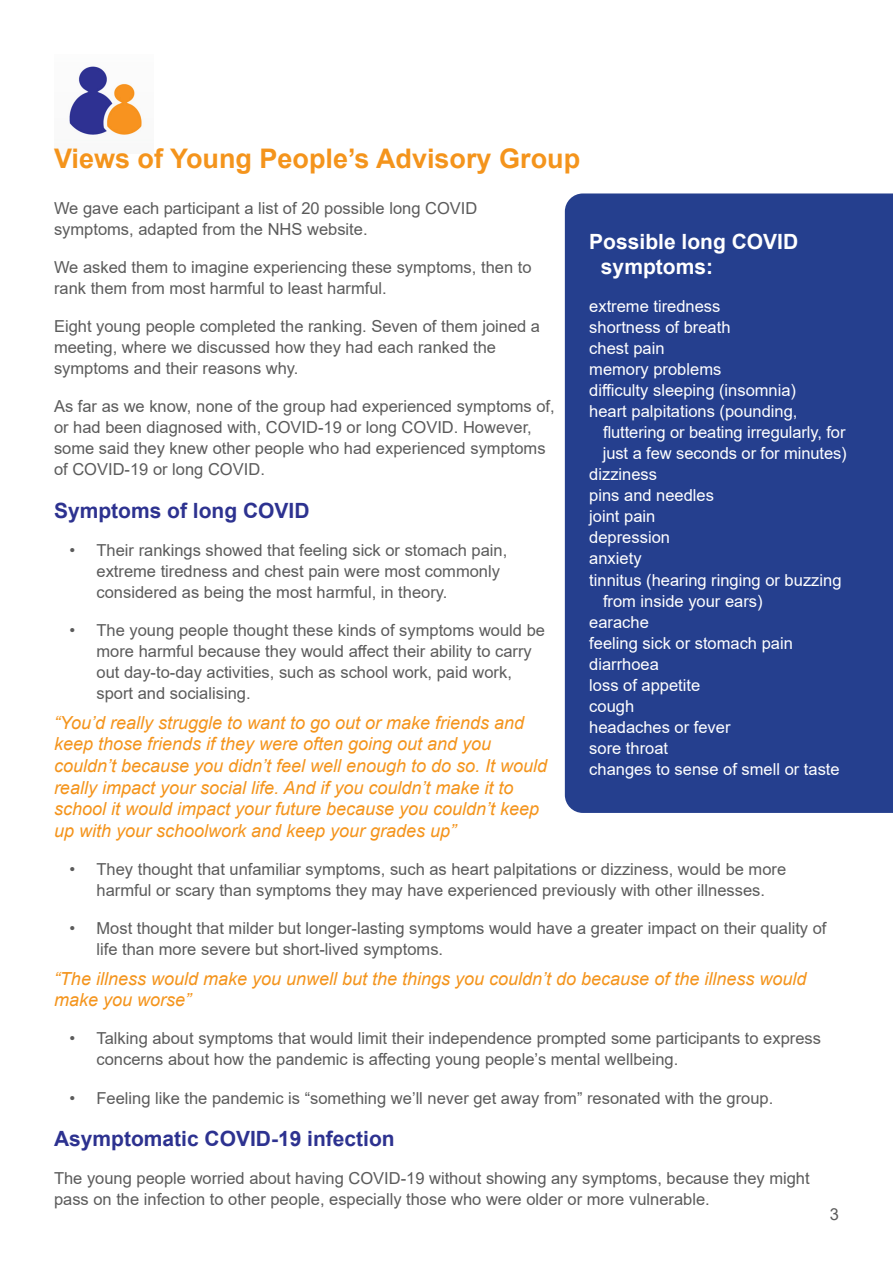
<style>
.page{position:relative;width:893px;height:1263px;background:#fff}
.page>*{position:absolute;margin:0;border:0;box-sizing:border-box;transform-origin:0 0}
.Sub_head_style{font:700 27px "Arial";color:#f4941c}
.Sub_sub_head_style{font:700 21px "Arial";color:#2d3290}
.Sub_sub_head_style-2{font:700 21px/25.2px "Arial";color:#fff}
.Pull_quote_style{font:italic 18px/21.6px "Arial";color:#f4941c}
.t1{font:16.5px/21px "Arial";color:#5b5b5b}
.t2{font:16.5px "Arial";color:#fff}
</style>
<div class="page">
<img style="left:69px;top:66px;width:73px;height:69px">
<div style="left:565px;top:193px;width:328px;height:620px;background:#253f8e"></div>
<div style="left:589px;top:209px;width:299px;height:588px;background:#253f8e;border-radius:18px"></div>
<p class="Sub_head_style" style="left:54px;top:139px;width:528px">Views of Young People’s Advisory Group</p>
<p class="t1" style="left:54px;top:198px;width:425px">We gave each participant a list of 20 possible long COVID symptoms, adapted from the NHS website.</p>
<p class="t1" style="left:54px;top:257px;width:479px">We asked them to imagine experiencing these symptoms, then to rank them from most harmful to least harmful.</p>
<p class="t1" style="left:54px;top:316px;width:488px">Eight young people completed the ranking. Seven of them joined a meeting, where we discussed how they had each ranked the symptoms and their reasons why.</p>
<p class="t1" style="left:54px;top:396px;width:502px">As far as we know, none of the group had experienced symptoms of, or had been diagnosed with, COVID-19 or long COVID. However, some said they knew other people who had experienced symptoms of COVID-19 or long COVID.</p>
<p class="Sub_sub_head_style" style="left:54px;top:495px;width:257px">Symptoms of long COVID</p>
<p class="t1" style="left:97px;top:539px;width:412px;text-indent:-27px">• Their rankings showed that feeling sick or stomach pain, extreme tiredness and chest pain were most commonly considered as being the most harmful, in theory.</p>
<p class="t1" style="left:97px;top:619px;width:450px;text-indent:-27px">• The young people thought these kinds of symptoms would be more harmful because they would affect their ability to carry out day-to-day activities, such as school work, paid work, sport and socialising.</p>
<p class="Pull_quote_style" style="left:54px;top:712px;width:495px">“You’d really struggle to want to go out or make friends and keep those friends if they were often going out and you couldn’t because you didn’t feel well enough to do so. It would really impact your social life. And if you couldn’t make it to school it would impact your future because you couldn’t keep up with your schoolwork and keep your grades up”</p>
<p class="t1" style="left:70px;top:858px;width:718px;text-align:center">• They thought that unfamiliar symptoms, such as heart palpitations or dizziness, would be more harmful or scary than symptoms they may have experienced previously with other illnesses.</p>
<p class="t1" style="left:97px;top:917px;width:731px;text-indent:-27px">• Most thought that milder but longer-lasting symptoms would have a greater impact on their quality of life than more severe but short-lived symptoms.</p>
<p class="Pull_quote_style" style="left:54px;top:968px;width:754px">“The illness would make you unwell but the things you couldn’t do because of the illness would make you worse”</p>
<p class="t1" style="left:97px;top:1028px;width:726px;text-indent:-27px">• Talking about symptoms that would limit their independence prompted some participants to express concerns about how the pandemic is affecting young people’s mental wellbeing.</p>
<p class="t1" style="left:70px;top:1087px;width:705px">• Feeling like the pandemic is “something we’ll never get away from” resonated with the group.</p>
<p class="Sub_sub_head_style" style="left:54px;top:1123px;width:342px">Asymptomatic COVID-19 infection</p>
<p class="t1" style="left:54px;top:1167px;width:757px">The young people worried about having COVID-19 without showing any symptoms, because they might pass on the infection to other people, especially those who were older or more vulnerable.</p>
<p class="Sub_sub_head_style-2" style="left:601px;top:229px;width:199px;text-indent:-12px">Possible long COVID symptoms:</p>
<p class="t2" style="left:589px;top:295px;width:133px">extreme tiredness</p>
<p class="t2" style="left:589px;top:316px;width:143px">shortness of breath</p>
<p class="t2" style="left:589px;top:337px;width:77px">chest pain</p>
<p class="t2" style="left:589px;top:358px;width:134px">memory problems</p>
<p class="t2" style="left:589px;top:379px;width:208px">difficulty sleeping (insomnia)</p>
<p class="t2" style="left:589px;top:400px;width:210px">heart palpitations (pounding,</p>
<p class="t2" style="left:603px;top:421px;width:244px">fluttering or beating irregularly, for</p>
<p class="t2" style="left:603px;top:442px;width:245px">just a few seconds or for minutes)</p>
<p class="t2" style="left:589px;top:463px;width:69px">dizziness</p>
<p class="t2" style="left:589px;top:484px;width:126px">pins and needles</p>
<p class="t2" style="left:589px;top:505px;width:68px">joint pain</p>
<p class="t2" style="left:589px;top:526px;width:82px">depression</p>
<p class="t2" style="left:589px;top:547px;width:54px">anxiety</p>
<p class="t2" style="left:589px;top:568px;width:254px">tinnitus (hearing ringing or buzzing</p>
<p class="t2" style="left:603px;top:589px;width:161px">from inside your ears)</p>
<p class="t2" style="left:589px;top:610px;width:61px">earache</p>
<p class="t2" style="left:589px;top:631px;width:205px">feeling sick or stomach pain</p>
<p class="t2" style="left:589px;top:652px;width:71px">diarrhoea</p>
<p class="t2" style="left:589px;top:673px;width:112px">loss of appetite</p>
<p class="t2" style="left:589px;top:694px;width:46px">cough</p>
<p class="t2" style="left:589px;top:715px;width:143px">headaches or fever</p>
<p class="t2" style="left:589px;top:736px;width:80px">sore throat</p>
<p class="t2" style="left:589px;top:757px;width:252px">changes to sense of smell or taste</p>
<p class="t1" style="left:830px;top:1203px;width:11px">3</p>
</div>
